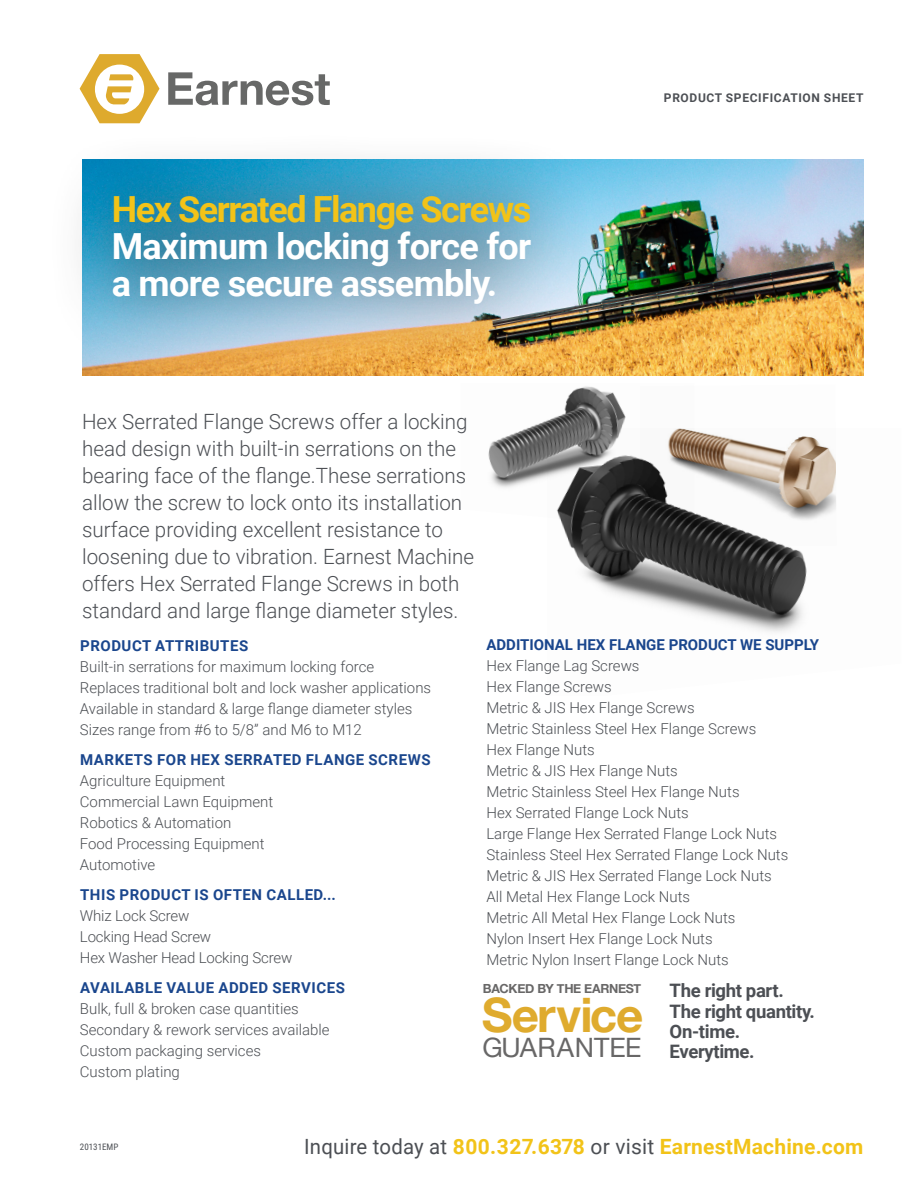
<style>
.page{position:relative;width:918px;height:1188px;background:#fff}
.page>*{position:absolute;margin:0;border:0;box-sizing:border-box;transform-origin:0 0}
.t1{font:700 47.55px "Helvetica Neue";letter-spacing:-.02em;color:#dfab2e}
.t2{font:700 36px/37.2px "Roboto";letter-spacing:-.02em;color:#fff}
.t3{font:700 36px "Roboto";letter-spacing:-.04em;color:#f2c318}
.t4{font:26.7px "Helvetica Neue";color:#686767}
.t5{font:300 21px/27px "Roboto";color:#4c4f54}
.t6{font:700 21px "Roboto";letter-spacing:.01em;color:#f2c318}
.t7{font:700 18.6px/20.1px "Roboto";letter-spacing:-.02em;color:#4c4f54}
.t8{font:300 15px/21px "Roboto";color:#4c4f54}
.t9{font:700 15px "Roboto";letter-spacing:.035em;color:#1a468d}
.t10{font:700 15px "Roboto";color:#1a468d}
.t11{font:700 12.6px "Helvetica Neue";letter-spacing:-.02em;color:#686767}
.t12{font:700 12px "Roboto";letter-spacing:.055em;color:#4c4f54}
.t13{font:9px "Roboto Condensed";color:#4c4f54}
.s1{font-weight:400;color:#4c4f54}
</style>
<div class="page">
<img style="left:488px;top:386px;width:138px;height:102px">
<img style="left:547px;top:428px;width:260px;height:204px">
<img style="left:82px;top:160px;width:781px;height:216px">
<svg style="left:80px;top:54px;width:80px;height:69px"></svg>
<svg style="left:168px;top:72px;width:162px;height:33px"></svg>
<div style="left:46px;top:130px;width:548px;height:235px;background:#000;opacity:.82"></div>
<img style="left:640px;top:428px;width:196px;height:119px">
<h2 class="t3" style="left:112px;top:184px;width:421px">Hex Serrated Flange Screws</h2>
<h2 class="t2" style="left:112px;top:227px;width:421px">Maximum locking force for a more secure assembly.</h2>
<p class="t5" style="left:82px;top:407px;width:393px">Hex Serrated Flange Screws offer a locking head design with built-in serrations on the bearing face of the flange.These serrations allow the screw to lock onto its installation surface providing excellent resistance to loosening due to vibration. Earnest Machine offers Hex Serrated Flange Screws in both standard and large flange diameter styles.</p>
<p class="t12" style="left:664px;top:90px;width:201px">PRODUCT SPECIFICATION SHEET</p>
<p class="t9" style="left:80px;top:636px;width:170px">PRODUCT ATTRIBUTES</p>
<p class="t8" style="left:80px;top:656px;width:353px">Built-in serrations for maximum locking force Replaces traditional bolt and lock washer applications Available in standard &amp; large flange diameter styles Sizes range from #6 to 5/8” and M6 to M12</p>
<p class="t9" style="left:80px;top:750px;width:352px">MARKETS FOR HEX SERRATED FLANGE SCREWS</p>
<p class="t8" style="left:80px;top:770px;width:195px">Agriculture Equipment<br>Commercial Lawn Equipment<br>Robotics &amp; Automation<br>Food Processing Equipment<br>Automotive</p>
<p class="t9" style="left:80px;top:885px;width:257px">THIS PRODUCT IS OFTEN CALLED...</p>
<p class="t8" style="left:80px;top:905px;width:214px">Whiz Lock Screw<br>Locking Head Screw<br>Hex Washer Head Locking Screw</p>
<p class="t9" style="left:80px;top:978px;width:266px">AVAILABLE VALUE ADDED SERVICES</p>
<p class="t8" style="left:80px;top:998px;width:251px">Bulk, full &amp; broken case quantities<br>Secondary &amp; rework services available<br>Custom packaging services<br>Custom plating</p>
<p class="t10" style="left:486px;top:634px;width:334px">ADDITIONAL HEX FLANGE PRODUCT WE SUPPLY</p>
<p class="t8" style="left:486px;top:655px;width:303px">Hex Flange Lag Screws<br>Hex Flange Screws<br>Metric &amp; JIS Hex Flange Screws<br>Metric Stainless Steel Hex Flange Screws<br>Hex Flange Nuts<br>Metric &amp; JIS Hex Flange Nuts<br>Metric Stainless Steel Hex Flange Nuts<br>Hex Serrated Flange Lock Nuts<br>Large Flange Hex Serrated Flange Lock Nuts<br>Stainless Steel Hex Serrated Flange Lock Nuts<br>Metric &amp; JIS Hex Serrated Flange Lock Nuts<br>All Metal Hex Flange Lock Nuts<br>Metric All Metal Hex Flange Lock Nuts<br>Nylon Insert Hex Flange Lock Nuts<br>Metric Nylon Insert Flange Lock Nuts</p>
<p class="t11" style="left:483px;top:979px;width:160px">BACKED BY THE EARNEST</p>
<p class="t7" style="left:670px;top:980px;width:147px">The right part.<br>The right quantity.<br>On-time.<br>Everytime.</p>
<h1 class="t1" style="left:482px;top:978px;width:163px">Service</h1>
<h3 class="t4" style="left:482px;top:1028px;width:161px">GUARANTEE</h3>
<p class="t13" style="left:80px;top:1141px;width:40px">20131EMP</p>
<h3 class="t6" style="left:304px;top:1132px;width:561px"><span class="s1">Inquire today at</span> 800.327.6378 <span class="s1">or visit</span> EarnestMachine.com</h3>
</div>
